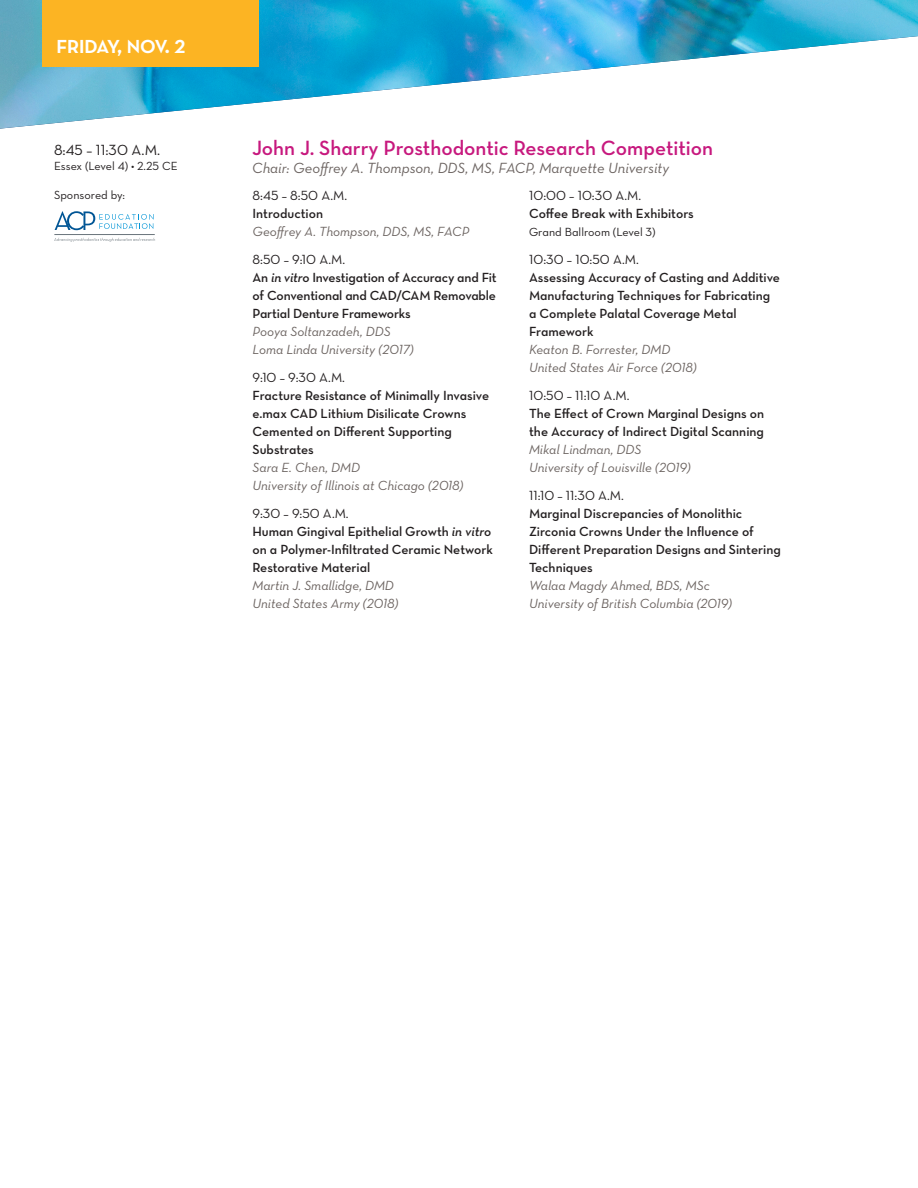
<style>
.page{position:relative;width:918px;height:1188px;background:#fff}
.page>*{position:absolute;margin:0;border:0;box-sizing:border-box;transform-origin:0 0}
.t1{font:25.5px "Neutra Text Demi SC Alt";letter-spacing:-.03em;color:#fff}
.Body_Text{font:21px "Neutra Text Demi Alt";color:#c7197e}
.Body_Text-2{font:15px "Neutra Text Book Italic Alt";color:#6b6360}
.Body_Text-3{font:15px "Neutra Text Book Alt";color:#231f20}
.Body_Text-4{font:13.5px/18px "Neutra Text Demi Alt";color:#231f20}
.Body_Text-5{font:13.5px/18px "Neutra Text Book Italic Alt";color:#6b6360}
.Body_Text-6{font:12px "Neutra Text Book Alt";color:#231f20}
.s1{font-family:"Neutra Text Book Alt";color:#231f20}
.s2{font-family:"Neutra Text Demi Alt";color:#231f20}
.s3{font-family:"Neutra Text Book Alt"}
.s4{font-family:"Neutra Text Demi Italic Alt"}
.s5{font-family:"Neutra Text Book Italic Alt";color:#6b6360}
</style>
<div class="page">
<img style="left:0;top:0;width:918px;height:129px">
<div style="left:43px;top:0;width:216px;height:67px;background:#fcb423"></div>
<hr style="left:54px;top:234px;width:101px;height:1px;background:#6a747b">
<svg style="left:54px;top:238px;width:101px;height:4px"></svg>
<svg style="left:55px;top:211px;width:99px;height:19px"></svg>
<h1 class="t1" style="left:56px;top:29px;width:131px">friday, nov. 2</h1>
<p class="Body_Text-3" style="left:54px;top:141px;width:108px">8:45 – 11:30 A.M.</p>
<p class="Body_Text" style="left:252px;top:135px;width:463px">John J. Sharry Prosthodontic Research Competition</p>
<p class="Body_Text-6" style="left:54px;top:159px;width:125px">Essex (Level 4) • 2.25 CE</p>
<p class="Body_Text-2" style="left:252px;top:159px;width:419px">Chair: Geoffrey A. Thompson, DDS, MS, FACP, Marquette University</p>
<p class="Body_Text-6" style="left:54px;top:188px;width:73px">Sponsored by:</p>
<p class="Body_Text-5" style="left:253px;top:186px;width:218px"><span class="s1">8:45 – 8:50 A.M.<br></span><span class="s2">Introduction<br></span>Geoffrey A. Thompson, DDS, MS, FACP</p>
<p class="Body_Text-4" style="left:253px;top:250px;width:246px"><span class="s3">8:50 – 9:10 A.M.<br></span>An <span class="s4">in vitro</span> Investigation of Accuracy and Fit of Conventional and CAD/CAM Removable<br>Partial Denture Frameworks<br><span class="s5">Pooya Soltanzadeh, DDS<br>Loma Linda University (2017)</span></p>
<p class="Body_Text-4" style="left:253px;top:368px;width:238px"><span class="s3">9:10 – 9:30 A.M.<br></span>Fracture Resistance of Minimally Invasive e.max CAD Lithium Disilicate Crowns<br>Cemented on Different Supporting<br>Substrates<br><span class="s5">Sara E. Chen, DMD<br>University of Illinois at Chicago (2018)</span></p>
<p class="Body_Text-4" style="left:253px;top:504px;width:242px"><span class="s3">9:30 – 9:50 A.M.<br></span>Human Gingival Epithelial Growth <span class="s4">in vitro </span>on a Polymer-Infiltrated Ceramic Network<br>Restorative Material<br><span class="s5">Martin J. Smallidge, DMD<br>United States Army (2018)</span></p>
<p class="Body_Text-4" style="left:529px;top:186px;width:166px"><span class="s3">10:00 – 10:30 A.M.<br></span>Coffee Break with Exhibitors</p>
<p class="Body_Text-6" style="left:529px;top:225px;width:128px">Grand Ballroom (Level 3)</p>
<p class="Body_Text-4" style="left:529px;top:250px;width:252px"><span class="s3">10:30 – 10:50 A.M.<br></span>Assessing Accuracy of Casting and Additive<br>Manufacturing Techniques for Fabricating a Complete Palatal Coverage Metal<br>Framework<br><span class="s5">Keaton B. Forrester, DMD<br>United States Air Force (2018)</span></p>
<p class="Body_Text-4" style="left:529px;top:386px;width:237px"><span class="s3">10:50 – 11:10 A.M.<br></span>The Effect of Crown Marginal Designs on the Accuracy of Indirect Digital Scanning<br><span class="s5">Mikal Lindman, DDS<br>University of Louisville (2019)</span></p>
<p class="Body_Text-4" style="left:529px;top:486px;width:253px"><span class="s3">11:10 – 11:30 A.M.<br></span>Marginal Discrepancies of Monolithic<br>Zirconia Crowns Under the Influence of<br>Different Preparation Designs and Sintering<br>Techniques<br><span class="s5">Walaa Magdy Ahmed, BDS, MSc<br>University of British Columbia (2019)</span></p>
</div>
